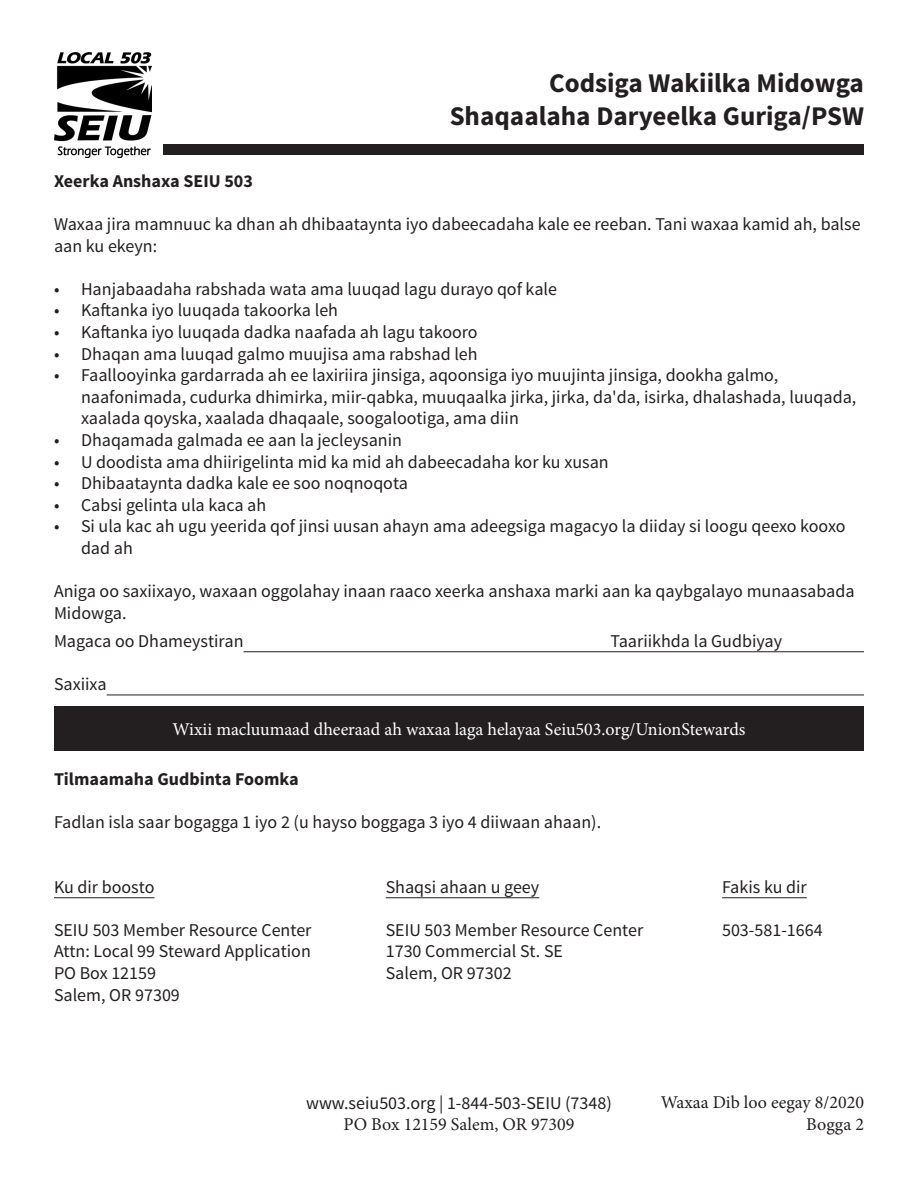
<style>
.page{position:relative;width:918px;height:1188px;background:#fff}
.page>*{position:absolute;margin:0;border:0;box-sizing:border-box;transform-origin:0 0}
.t1{font:700 27px "Source Sans Pro";color:#231f20}
.t2{font:18px/21.6px "Source Sans Pro";color:#231f20}
.t3{font:18px "Minion Pro";color:#fff}
.t4{font:18px "Minion Pro";color:#231f20}
.t5{font:700 18px "Source Sans Pro";color:#231f20}
</style>
<div class="page">
<div style="left:164px;top:145px;width:700px;height:10px;background:#231f20"></div>
<img style="left:54px;top:52px;width:98px;height:105px">
<hr style="left:244px;top:651px;width:620px;height:1px;background:#231f20">
<hr style="left:107px;top:694px;width:757px;height:1px;background:#231f20">
<hr style="left:54px;top:897px;width:101px;height:1px;background:#231f20">
<div style="left:54px;top:706px;width:810px;height:45px;background:#231f20"></div>
<hr style="left:386px;top:897px;width:153px;height:1px;background:#231f20">
<hr style="left:722px;top:897px;width:85px;height:1px;background:#231f20">
<p class="t1" style="left:549px;top:66px;width:316px">Codsiga Wakiilka Midowga</p>
<p class="t1" style="left:450px;top:98px;width:416px">Shaqaalaha Daryeelka Guriga/PSW</p>
<p class="t5" style="left:54px;top:169px;width:201px">Xeerka Anshaxa SEIU 503</p>
<p class="t2" style="left:54px;top:213px;width:808px">Waxaa jira mamnuuc ka dhan ah dhibaataynta iyo dabeecadaha kale ee reeban. Tani waxaa kamid ah, balse aan ku ekeyn:</p>
<p class="t2" style="left:54px;top:278px;width:505px">• Hanjabaadaha rabshada wata ama luuqad lagu durayo qof kale</p>
<p class="t2" style="left:54px;top:300px;width:286px">• Kaftanka iyo luuqada takoorka leh</p>
<p class="t2" style="left:54px;top:321px;width:425px">• Kaftanka iyo luuqada dadka naafada ah lagu takooro</p>
<p class="t2" style="left:54px;top:343px;width:425px">• Dhaqan ama luuqad galmo muujisa ama rabshad leh</p>
<p class="t2" style="left:81px;top:365px;width:777px;text-indent:-27px">• Faallooyinka gardarrada ah ee laxiriira jinsiga, aqoonsiga iyo muujinta jinsiga, dookha galmo, naafonimada, cudurka dhimirka, miir-qabka, muuqaalka jirka, jirka, da'da, isirka, dhalashada, luuqada, xaalada qoyska, xaalada dhaqaale, soogalootiga, ama diin</p>
<p class="t2" style="left:54px;top:429px;width:350px">• Dhaqamada galmada ee aan la jecleysanin</p>
<p class="t2" style="left:54px;top:451px;width:556px">• U doodista ama dhiirigelinta mid ka mid ah dabeecadaha kor ku xusan</p>
<p class="t2" style="left:54px;top:473px;width:356px">• Dhibaataynta dadka kale ee soo noqnoqota</p>
<p class="t2" style="left:54px;top:494px;width:214px">• Cabsi gelinta ula kaca ah</p>
<p class="t2" style="left:81px;top:516px;width:766px;text-indent:-27px">• Si ula kac ah ugu yeerida qof jinsi uusan ahayn ama adeegsiga magacyo la diiday si loogu qeexo kooxo dad ah</p>
<p class="t2" style="left:54px;top:581px;width:802px">Aniga oo saxiixayo, waxaan oggolahay inaan raaco xeerka anshaxa marki aan ka qaybgalayo munaasabada<br>Midowga.</p>
<p class="t2" style="left:54px;top:630px;width:191px">Magaca oo Dhameystiran</p>
<p class="t2" style="left:611px;top:630px;width:173px">Taariikhda la Gudbiyay</p>
<p class="t2" style="left:54px;top:673px;width:54px">Saxiixa</p>
<p class="t3" style="left:173px;top:717px;width:574px">Wixii macluumaad dheeraad ah waxaa laga helayaa Seiu503.org/UnionStewards</p>
<p class="t5" style="left:54px;top:767px;width:246px">Tilmaamaha Gudbinta Foomka</p>
<p class="t2" style="left:54px;top:811px;width:549px">Fadlan isla saar bogagga 1 iyo 2 (u hayso boggaga 3 iyo 4 diiwaan ahaan).</p>
<p class="t2" style="left:54px;top:876px;width:102px">Ku dir boosto</p>
<p class="t2" style="left:54px;top:919px;width:259px">SEIU 503 Member Resource Center</p>
<p class="t2" style="left:54px;top:941px;width:258px">Attn: Local 99 Steward Application</p>
<p class="t2" style="left:54px;top:962px;width:104px">PO Box 12159</p>
<p class="t2" style="left:54px;top:984px;width:127px">Salem, OR 97309</p>
<p class="t2" style="left:386px;top:876px;width:155px">Shaqsi ahaan u geey</p>
<p class="t2" style="left:386px;top:919px;width:259px">SEIU 503 Member Resource Center</p>
<p class="t2" style="left:386px;top:941px;width:179px">1730 Commercial St. SE</p>
<p class="t2" style="left:386px;top:962px;width:127px">Salem, OR 97302</p>
<p class="t2" style="left:722px;top:876px;width:86px">Fakis ku dir</p>
<p class="t2" style="left:722px;top:919px;width:102px">503-581-1664</p>
<p class="t2" style="left:306px;top:1092px;width:307px">www.seiu503.org | 1-844-503-SEIU (7348)</p>
<p class="t4" style="left:344px;top:1112px;width:232px">PO Box 12159 Salem, OR 97309</p>
<p class="t4" style="left:661px;top:1090px;width:205px">Waxaa Dib loo eegay 8/2020</p>
<p class="t4" style="left:806px;top:1112px;width:59px">Bogga 2</p>
</div>
